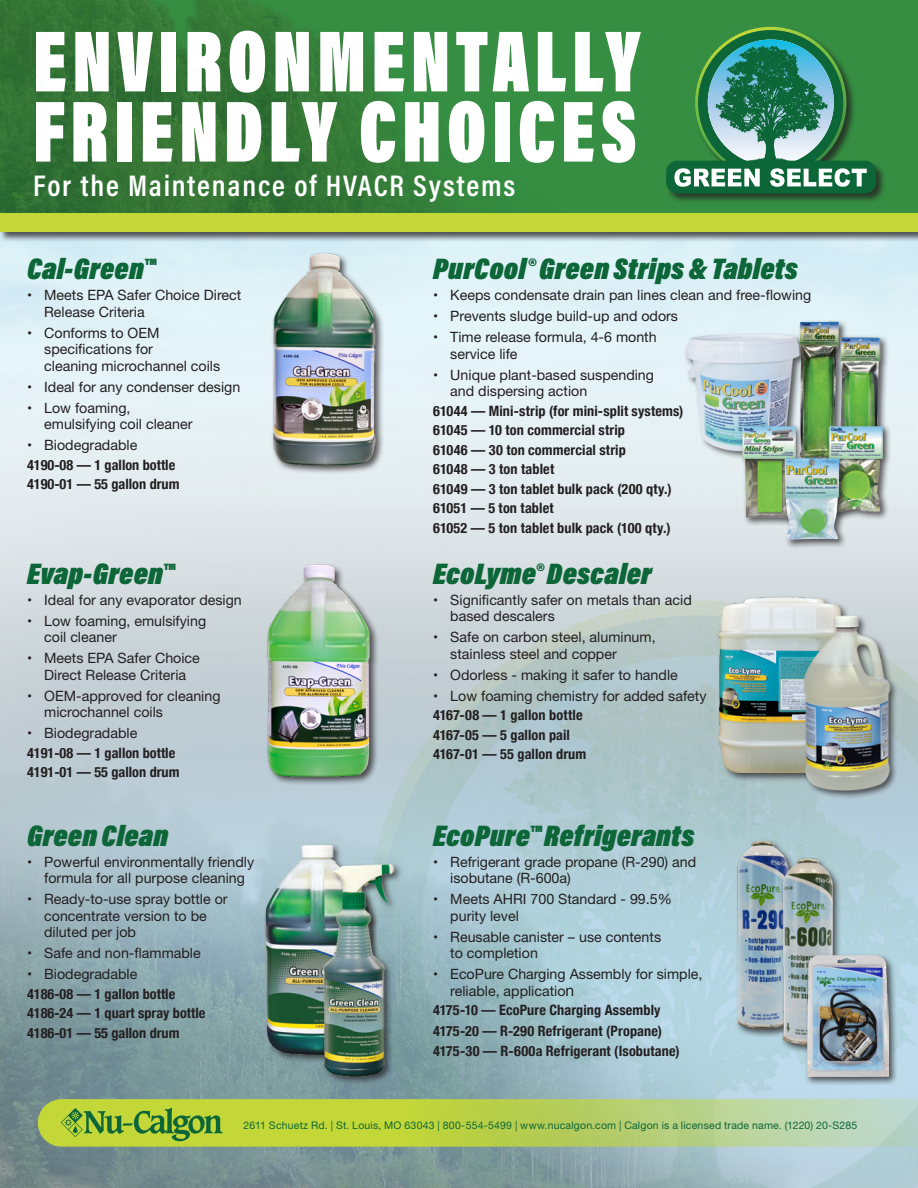
<style>
.page{position:relative;width:918px;height:1188px;background:#fff}
.page>*{position:absolute;margin:0;border:0;box-sizing:border-box;transform-origin:0 0}
.t1{font:900 88.2px/70.2px "Acumin Pro Cond";letter-spacing:.075em;color:#fff;scale:.83 1}
.t2{font:italic 900 30.15px "Acumin Pro Cond";letter-spacing:.005em;color:#0c6638}
.t3{font:600 30.15px "Acumin Pro Cond";letter-spacing:.06em;color:#fff}
.t4{font:14.25px/16.5px "Helvetica Neue";color:#231f20}
.t5{font:700 condensed 14.25px "Helvetica Neue";letter-spacing:.005em;color:#231f20}
.t6{font:10.5px "Helvetica Neue LT Pro";letter-spacing:.02em;color:#0c6638}
.s1{font-size:15.75px}
</style>
<div class="page">
<img style="left:0;top:242px;width:918px;height:946px">
<svg style="left:38px;top:1099px;width:880px;height:48px;background:#b3cd62"></svg>
<div style="left:0;top:0;width:918px;height:216px;background:#358e42"></div>
<img style="left:0;top:0;width:459px;height:213px">
<div style="left:0;top:213px;width:918px;height:29px;background:#231f20;opacity:.75"></div>
<div style="left:0;top:214px;width:918px;height:18px;background:#c3d838"></div>
<div style="left:666px;top:26px;width:220px;height:178px;background:#231f20;opacity:.75"></div>
<div style="left:666px;top:161px;width:210px;height:32px;background:#0c6638;border-radius:11px"></div>
<svg style="left:674px;top:27px;width:193px;height:160px"></svg>
<div style="left:266px;top:563px;width:113px;height:222px;background:#231f20;opacity:.75"></div>
<img style="left:265px;top:563px;width:108px;height:214px">
<div style="left:263px;top:842px;width:117px;height:222px;background:#231f20;opacity:.75"></div>
<img style="left:265px;top:844px;width:106px;height:211px">
<div style="left:321px;top:862px;width:82px;height:223px;background:#231f20;opacity:.75"></div>
<img style="left:322px;top:864px;width:73px;height:212px">
<div style="left:271px;top:252px;width:113px;height:223px;background:#231f20;opacity:.75"></div>
<img style="left:273px;top:253px;width:103px;height:213px">
<div style="left:684px;top:332px;width:125px;height:128px;background:#231f20;opacity:.75"></div>
<img style="left:686px;top:333px;width:111px;height:118px">
<div style="left:797px;top:319px;width:92px;height:147px;background:#231f20;opacity:.75"></div>
<img style="left:798px;top:321px;width:83px;height:135px">
<div style="left:740px;top:424px;width:64px;height:102px;background:#231f20;opacity:.75"></div>
<img style="left:741px;top:425px;width:54px;height:93px">
<div style="left:828px;top:424px;width:63px;height:98px;background:#231f20;opacity:.75"></div>
<img style="left:829px;top:425px;width:54px;height:88px">
<div style="left:782px;top:456px;width:67px;height:93px;background:#231f20;opacity:.75"></div>
<img style="left:785px;top:458px;width:54px;height:82px">
<div style="left:716px;top:595px;width:138px;height:187px;background:#231f20;opacity:.75"></div>
<img style="left:719px;top:597px;width:125px;height:176px">
<div style="left:802px;top:614px;width:97px;height:185px;background:#231f20;opacity:.75"></div>
<img style="left:804px;top:615px;width:87px;height:175px">
<div style="left:735px;top:840px;width:63px;height:198px;background:#231f20;opacity:.75"></div>
<img style="left:737px;top:842px;width:51px;height:186px">
<div style="left:780px;top:857px;width:63px;height:197px;background:#231f20;opacity:.75"></div>
<img style="left:782px;top:858px;width:53px;height:187px">
<div style="left:804px;top:953px;width:94px;height:133px;background:#231f20;opacity:.75"></div>
<img style="left:807px;top:956px;width:82px;height:120px">
<p class="t1" style="left:33px;top:25px;width:733px">ENVIRONMENTALLY<br>FRIENDLY CHOICES</p>
<p class="t3" style="left:33px;top:166px;width:484px">For the Maintenance of HVACR Systems</p>
<p class="t2" style="left:27px;top:250px;width:129px">Cal-Green™</p>
<p class="t4" style="left:44px;top:288px;width:199px;text-indent:-17px">• Meets EPA Safer Choice Direct<br>Release Criteria</p>
<p class="t4" style="left:44px;top:325px;width:178px;text-indent:-17px">• Conforms to OEM specifications for<br>cleaning microchannel coils</p>
<p class="t4" style="left:27px;top:379px;width:215px">• Ideal for any condenser design</p>
<p class="t4" style="left:44px;top:400px;width:150px;text-indent:-17px">• Low foaming, emulsifying coil cleaner</p>
<p class="t4" style="left:27px;top:438px;width:112px">• Biodegradable</p>
<p class="t5" style="left:27px;top:453px;width:150px">4190-08 — 1 gallon bottle</p>
<p class="t5" style="left:27px;top:472px;width:154px">4190-01 — 55 gallon drum</p>
<p class="t2" style="left:27px;top:554px;width:148px">Evap-Green™</p>
<p class="t4" style="left:27px;top:592px;width:216px">• Ideal for any evaporator design</p>
<p class="t4" style="left:44px;top:613px;width:164px;text-indent:-17px">• Low foaming, emulsifying coil cleaner</p>
<p class="t4" style="left:27px;top:651px;width:174px;text-align:center">• Meets EPA Safer Choice<br>Direct Release Criteria</p>
<p class="t4" style="left:44px;top:688px;width:178px;text-indent:-17px">• OEM-approved for cleaning microchannel coils</p>
<p class="t4" style="left:27px;top:726px;width:112px">• Biodegradable</p>
<p class="t5" style="left:27px;top:741px;width:150px">4191-08 — 1 gallon bottle</p>
<p class="t5" style="left:27px;top:760px;width:154px">4191-01 — 55 gallon drum</p>
<p class="t2" style="left:27px;top:816px;width:143px">Green Clean</p>
<p class="t4" style="left:27px;top:854px;width:229px;text-align:center">• Powerful environmentally friendly formula for all purpose cleaning</p>
<p class="t4" style="left:44px;top:892px;width:185px;text-indent:-17px">• Ready-to-use spray bottle or concentrate version to be diluted per job</p>
<p class="t4" style="left:27px;top:946px;width:175px">• Safe and non-flammable</p>
<p class="t4" style="left:27px;top:967px;width:112px">• Biodegradable</p>
<p class="t5" style="left:27px;top:982px;width:150px">4186-08 — 1 gallon bottle</p>
<p class="t5" style="left:27px;top:1001px;width:180px">4186-24 — 1 quart spray bottle</p>
<p class="t5" style="left:27px;top:1021px;width:154px">4186-01 — 55 gallon drum</p>
<p class="t2" style="left:433px;top:250px;width:367px">PurCool® Green Strips &amp; Tablets</p>
<p class="t4" style="left:433px;top:288px;width:380px">• Keeps condensate drain pan lines clean and free-flowing</p>
<p class="t4" style="left:433px;top:309px;width:247px">• Prevents sludge build-up and odors</p>
<p class="t4" style="left:450px;top:330px;width:208px;text-indent:-17px">• Time release formula, 4-6 month service life</p>
<p class="t4" style="left:450px;top:367px;width:205px;text-indent:-17px">• Unique plant-based suspending and dispersing action</p>
<p class="t5" style="left:433px;top:399px;width:252px">61044 — Mini-strip (for mini-split systems)</p>
<p class="t5" style="left:433px;top:418px;width:193px">61045 — 10 ton commercial strip</p>
<p class="t5" style="left:433px;top:438px;width:194px">61046 — 30 ton commercial strip</p>
<p class="t5" style="left:433px;top:457px;width:123px">61048 — 3 ton tablet</p>
<p class="t5" style="left:433px;top:477px;width:240px">61049 — 3 ton tablet bulk pack (200 qty.)</p>
<p class="t5" style="left:433px;top:496px;width:122px">61051 — 5 ton tablet</p>
<p class="t5" style="left:433px;top:516px;width:239px">61052 — 5 ton tablet bulk pack (100 qty.)</p>
<p class="t2" style="left:433px;top:554px;width:220px">EcoLyme® Descaler</p>
<p class="t4" style="left:450px;top:592px;width:243px;text-indent:-17px">• Significantly safer on metals than acid based descalers</p>
<p class="t4" style="left:450px;top:630px;width:207px;text-indent:-17px">• Safe on carbon steel, aluminum, stainless steel and copper</p>
<p class="t4" style="left:433px;top:667px;width:246px">• Odorless - making it safer to handle</p>
<p class="t4" style="left:433px;top:688px;width:275px">• Low foaming chemistry for added safety</p>
<p class="t5" style="left:433px;top:703px;width:151px">4167-08 — 1 gallon bottle</p>
<p class="t5" style="left:433px;top:723px;width:138px">4167-05 — 5 gallon pail</p>
<p class="t5" style="left:433px;top:742px;width:155px">4167-01 — 55 gallon drum</p>
<p class="t2" style="left:433px;top:816px;width:263px">EcoPure™ Refrigerants</p>
<p class="t4" style="left:450px;top:854px;width:247px;text-indent:-17px">• Refrigerant grade propane (R-290) and isobutane (R-600a)</p>
<p class="t4" style="left:450px;top:892px;width:223px;text-indent:-17px">• Meets AHRI 700 Standard - 99.5% purity level</p>
<p class="t4" style="left:450px;top:929px;width:212px;text-indent:-17px">• Reusable canister – use contents to completion</p>
<p class="t4" style="left:450px;top:967px;width:254px;text-indent:-17px">• EcoPure Charging Assembly for simple, reliable, applicatio<span class="s1">n</span></p>
<p class="t5" style="left:433px;top:998px;width:229px">4175-10 — EcoPure Charging Assembly</p>
<p class="t5" style="left:433px;top:1019px;width:230px">4175-20 — R-290 Refrigerant (Propane)</p>
<p class="t5" style="left:433px;top:1039px;width:248px">4175-30 — R-600a Refrigerant (Isobutane)</p>
<p class="t6" style="left:244px;top:1119px;width:615px">2611 Schuetz Rd. | St. Louis, MO 63043 | 800-554-5499 | www.nucalgon.com | Calgon is a licensed trade name. (1220) 20-S285</p>
</div>
